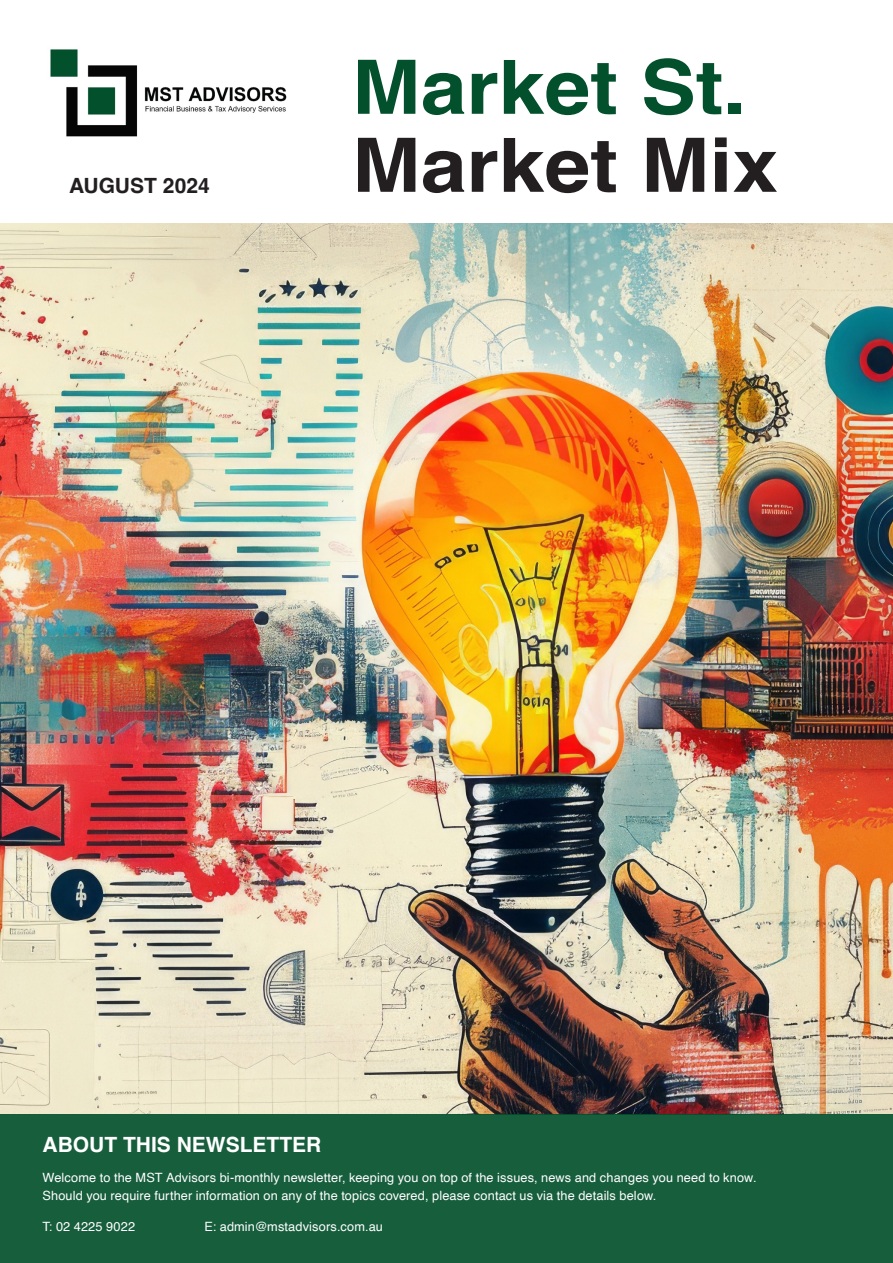
<style>
.page{position:relative;width:893px;height:1263px;background:#fff}
.page>*{position:absolute;margin:0;border:0;box-sizing:border-box;transform-origin:0 0}
._55_Header_gray_Bitter{font:700 75px/78px "Helvetica";color:#03502c;scale:1.1 1}
._14_Header_gray_Source_Sans_Pro{font:700 21px "Helvetica";color:#fff}
._6_Content_gray_R_Source_Sans_Pro{font:700 21px "Helvetica";color:#231f20}
._8_Content_gray_Source_Sans_Pro{font:12.75px/18px "Helvetica";letter-spacing:.01em;color:#fff}
.s1{color:#231f20}
</style>
<div class="page">
<img style="left:50px;top:49px;width:237px;height:88px">
<img style="left:0;top:223px;width:893px;height:891px">
<div style="left:0;top:1114px;width:893px;height:149px;background:#175e3d"></div>
<p class="_6_Content_gray_R_Source_Sans_Pro" style="left:69px;top:173px;width:142px">AUGUST 2024</p>
<p class="_55_Header_gray_Bitter" style="left:352px;top:57px;width:389px">Market St.<br><span class="s1">Market Mix</span></p>
<p class="_14_Header_gray_Source_Sans_Pro" style="left:43px;top:1131px;width:280px">ABOUT THIS NEWSLETTER</p>
<p class="_8_Content_gray_Source_Sans_Pro" style="left:43px;top:1169px;width:716px">Welcome to the MST Advisors bi-monthly newsletter, keeping you on top of the issues, news and changes you need to know.<br>Should you require further information on any of the topics covered, please contact us via the details below.</p>
<p class="_8_Content_gray_Source_Sans_Pro" style="left:43px;top:1218px;width:94px">T: 02 4225 9022</p>
<p class="_8_Content_gray_Source_Sans_Pro" style="left:205px;top:1218px;width:180px">E: admin@mstadvisors.com.au</p>
</div>
